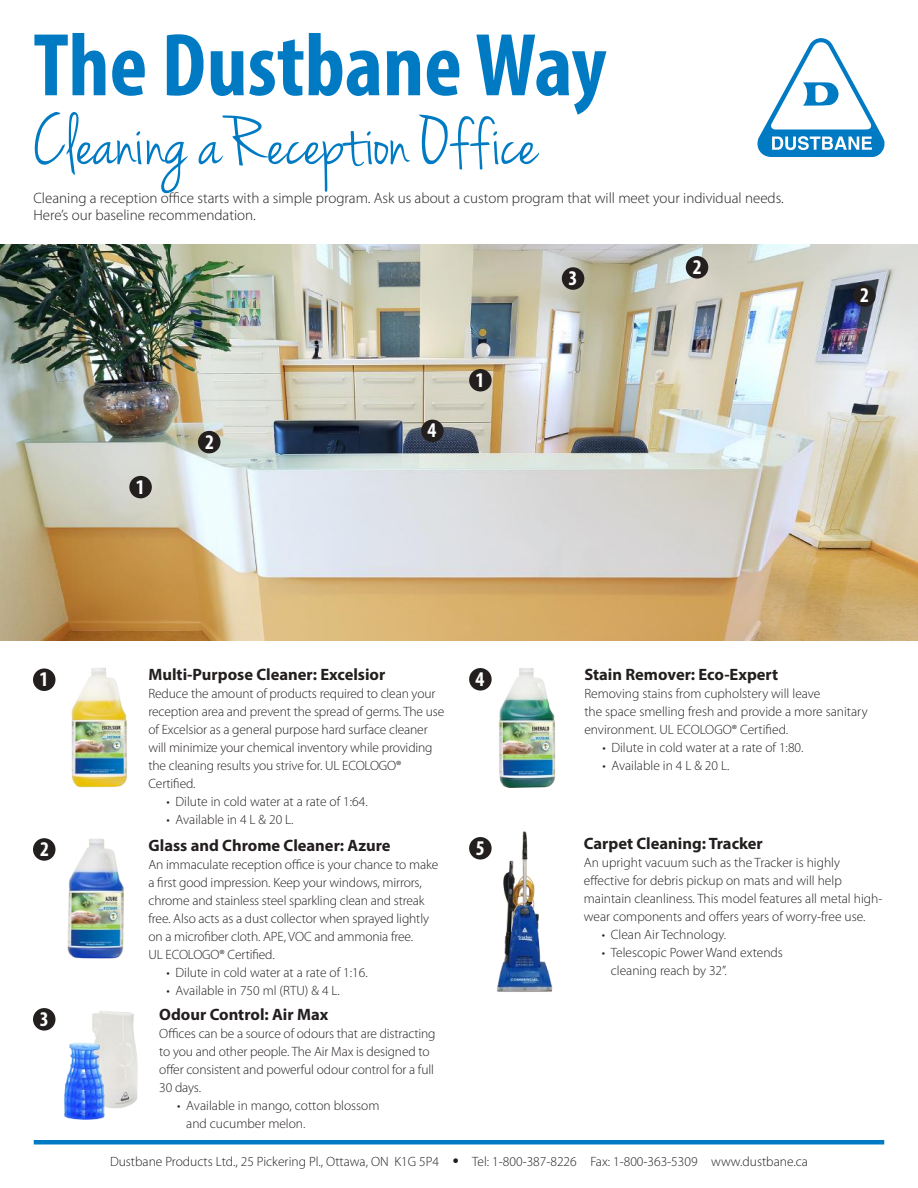
<style>
.page{position:relative;width:918px;height:1188px;background:#fff}
.page>*{position:absolute;margin:0;border:0;box-sizing:border-box;transform-origin:0 0}
.t1{font:700 condensed 90px "Myriad Pro";color:#007bc3}
.t2{font:75px "Jenna Sue";color:#007bc3}
.t3{font:700 condensed 21px "Myriad Pro";color:#fff}
.t4{font:700 16.5px "Myriad Pro";color:#241f1f}
.t5{font:300 15px/16.5px "Myriad Pro";color:#241f1f}
.t6{font:300 13.5px/18px "Myriad Pro";letter-spacing:-.01em;color:#241f1f}
.s1{font-weight:900;font-size:16.5px}
</style>
<div class="page">
<hr style="left:34px;top:1140px;width:850px;height:4px;background:#007bc3">
<svg style="left:757px;top:38px;width:128px;height:119px"></svg>
<img style="left:0;top:244px;width:918px;height:396px">
<div style="left:33px;top:838px;width:23px;height:23px;background:#241f1f;border-radius:50%"></div>
<div style="left:421px;top:420px;width:23px;height:22px;background:#241f1f;border-radius:50%"></div>
<div style="left:33px;top:668px;width:23px;height:23px;background:#241f1f;border-radius:50%"></div>
<div style="left:562px;top:267px;width:22px;height:23px;background:#241f1f;border-radius:50%"></div>
<div style="left:33px;top:1008px;width:23px;height:23px;background:#241f1f;border-radius:50%"></div>
<div style="left:129px;top:476px;width:23px;height:22px;background:#241f1f;border-radius:50%"></div>
<div style="left:469px;top:369px;width:23px;height:23px;background:#241f1f;border-radius:50%"></div>
<div style="left:198px;top:431px;width:22px;height:22px;background:#241f1f;border-radius:50%"></div>
<img style="left:92px;top:1011px;width:46px;height:98px">
<img style="left:64px;top:1042px;width:49px;height:78px">
<div style="left:469px;top:837px;width:23px;height:23px;background:#241f1f;border-radius:50%"></div>
<img style="left:488px;top:831px;width:65px;height:161px">
<img style="left:67px;top:839px;width:57px;height:120px">
<img style="left:55px;top:668px;width:73px;height:120px">
<div style="left:469px;top:668px;width:23px;height:23px;background:#241f1f;border-radius:50%"></div>
<img style="left:499px;top:668px;width:57px;height:120px">
<div style="left:853px;top:284px;width:23px;height:23px;background:#241f1f;border-radius:50%"></div>
<div style="left:686px;top:256px;width:22px;height:23px;background:#241f1f;border-radius:50%"></div>
<h1 class="t1" style="left:33px;top:9px;width:575px">The Dustbane Way</h1>
<h2 class="t2" style="left:33px;top:99px;width:506px">Cleaning a Reception Office</h2>
<p class="t5" style="left:33px;top:190px;width:752px">Cleaning a reception office starts with a simple program. Ask us about a custom program that will meet your individual needs.<br>Here’s our baseline recommendation.</p>
<h3 class="t3" style="left:136px;top:474px;width:10px">1</h3>
<h3 class="t3" style="left:205px;top:429px;width:10px">2</h3>
<h3 class="t3" style="left:427px;top:417px;width:10px">4</h3>
<h3 class="t3" style="left:476px;top:367px;width:10px">1</h3>
<h3 class="t3" style="left:569px;top:265px;width:10px">3</h3>
<h3 class="t3" style="left:693px;top:254px;width:10px">2</h3>
<h3 class="t3" style="left:860px;top:282px;width:10px">2</h3>
<h3 class="t3" style="left:39px;top:666px;width:10px">1</h3>
<p class="t4" style="left:148px;top:664px;width:238px">Multi-Purpose Cleaner: Excelsior</p>
<p class="t6" style="left:148px;top:685px;width:297px">Reduce the amount of products required to clean your reception area and prevent the spread of germs. The use of Excelsior as a general purpose hard surface cleaner will minimize your chemical inventory while providing the cleaning results you strive for. UL ECOLOGO® Certified.</p>
<p class="t6" style="left:166px;top:793px;width:203px">• Dilute in cold water at a rate of 1:64.</p>
<p class="t6" style="left:166px;top:811px;width:129px">• Available in 4 L &amp; 20 L.</p>
<h3 class="t3" style="left:475px;top:666px;width:10px">4</h3>
<p class="t4" style="left:584px;top:664px;width:195px">Stain Remover: Eco-Expert</p>
<p class="t6" style="left:584px;top:685px;width:285px">Removing stains from cupholstery will leave<br>the space smelling fresh and provide a more sanitary environment. UL ECOLOGO® Certified.</p>
<p class="t6" style="left:602px;top:739px;width:203px">• Dilute in cold water at a rate of 1:80.</p>
<p class="t6" style="left:602px;top:757px;width:129px">• Available in 4 L &amp; 20 L.</p>
<h3 class="t3" style="left:40px;top:836px;width:10px">2</h3>
<p class="t4" style="left:148px;top:834px;width:244px">Glass and Chrome Cleaner: Azure</p>
<p class="t6" style="left:148px;top:855px;width:291px">An immaculate reception office is your chance to make a first good impression. Keep your windows, mirrors, chrome and stainless steel sparkling clean and streak free. Also acts as a dust collector when sprayed lightly on a microfiber cloth. APE, VOC and ammonia free.<br>UL ECOLOGO® Certified.</p>
<p class="t6" style="left:166px;top:963px;width:203px">• Dilute in cold water at a rate of 1:16.</p>
<p class="t6" style="left:166px;top:981px;width:175px">• Available in 750 ml (RTU) &amp; 4 L.</p>
<h3 class="t3" style="left:476px;top:835px;width:10px">5</h3>
<p class="t4" style="left:584px;top:833px;width:180px">Carpet Cleaning: Tracker</p>
<p class="t6" style="left:584px;top:854px;width:300px">An upright vacuum such as the Tracker is highly effective for debris pickup on mats and will help maintain cleanliness. This model features all metal high&shy;wear components and offers years of worry-free use.</p>
<p class="t6" style="left:602px;top:926px;width:126px">• Clean Air Technology.</p>
<p class="t6" style="left:611px;top:944px;width:174px;text-indent:-9px">• Telescopic Power Wand extends cleaning reach by 32”.</p>
<h3 class="t3" style="left:40px;top:1006px;width:10px">3</h3>
<p class="t4" style="left:159px;top:1004px;width:171px">Odour Control: Air Max</p>
<p class="t6" style="left:159px;top:1025px;width:278px">Offices can be a source of odours that are distracting to you and other people. The Air Max is designed to offer consistent and powerful odour control for a full 30 days.</p>
<p class="t6" style="left:186px;top:1097px;width:195px;text-indent:-9px">• Available in mango, cotton blossom and cucumber melon.</p>
<p class="t6" style="left:110px;top:1153px;width:699px">Dustbane Products Ltd., 25 Pickering Pl., Ottawa, ON K1G 5P4 <span class="s1">•</span> Tel: 1-800-387-8226 Fax: 1-800-363-5309 www.dustbane.ca</p>
</div>
